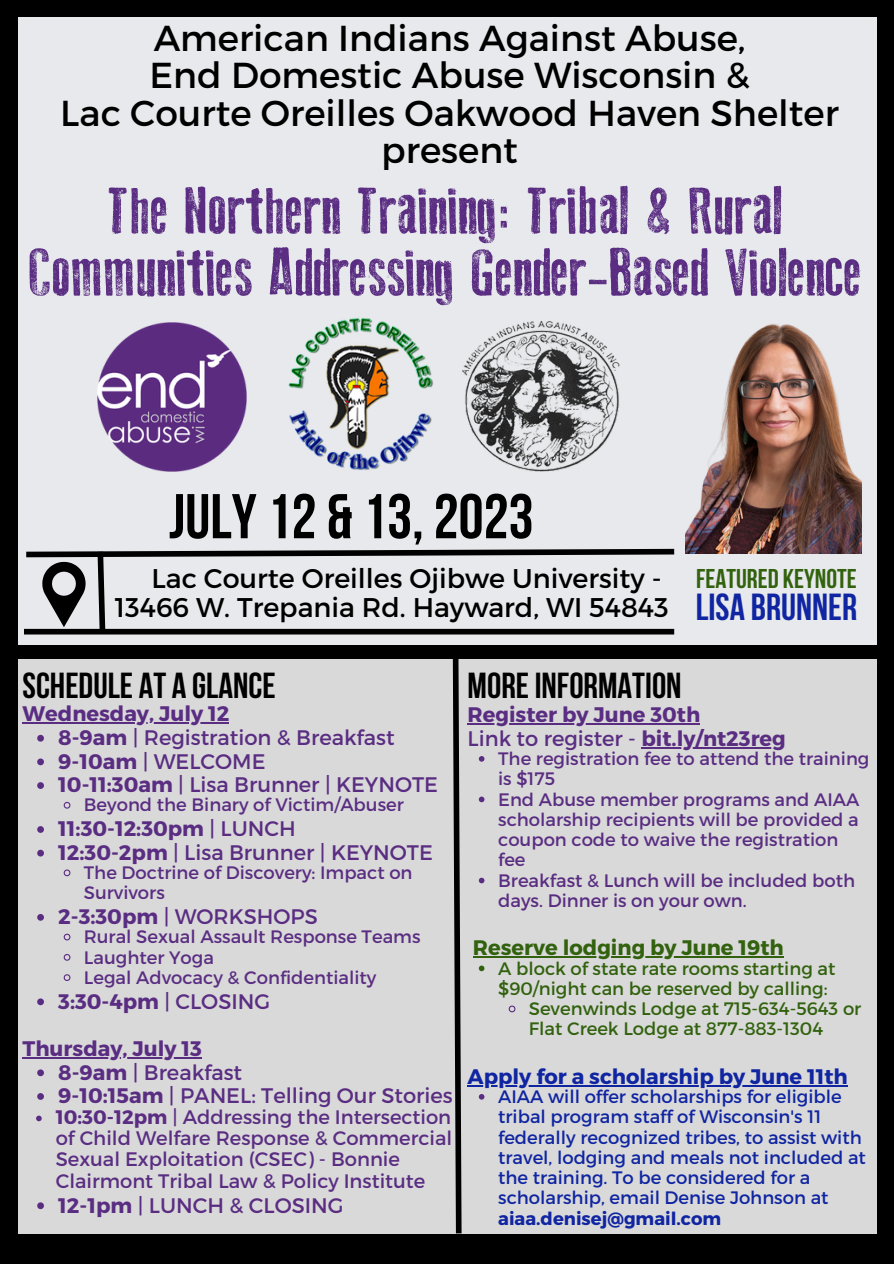
<style>
.page{position:relative;width:894px;height:1264px;background:#fff}
.page>*{position:absolute;margin:0;border:0;box-sizing:border-box;transform-origin:0 0}
.t1{font:66px/61.9px "Old Press";color:#5a2d82;text-align:center}
.t2{font:700 63px "Bebas Neue";color:#000}
.t3{font:700 37.5px "Bebas Neue";color:#1025a1}
.t4{font:36px "Montserrat";color:#000}
.t5{font:700 36px "Bebas Neue";color:#000}
.t6{font:27px "Montserrat";color:#000}
.t7{font:700 27px "Bebas Neue";color:#32620e}
.t8{font:21px "Montserrat";color:#5a2d82}
.t9{font:700 21px "Montserrat";color:#5a2d82}
.t10{font:700 21px "Montserrat";color:#1025a1}
.t11{font:700 21px "Montserrat";color:#32620e}
.t12{font:19.5px/21.5px "Montserrat";color:#5a2d82}
.t13{font:18px/20.2px "Montserrat";color:#5a2d82}
.t14{font:18px/20.2px "Montserrat";color:#1025a1}
.t15{font:18px/20.2px "Montserrat";color:#32620e}
.s1{font-weight:700}
.s2{font-weight:400}
</style>
<div class="page">
<div style="left:0;top:0;width:893px;height:1263px;background:#000"></div>
<div style="left:18px;top:17px;width:857px;height:627px;background:#e7e9ec"></div>
<div style="left:18px;top:659px;width:857px;height:574px;background:#d9d9d9"></div>
<svg style="left:24px;top:548px;width:651px;height:87px"></svg>
<img style="left:97px;top:322px;width:149px;height:149px">
<img style="left:462px;top:322px;width:157px;height:149px">
<img style="left:288px;top:317px;width:145px;height:153px">
<svg style="left:37px;top:735px;width:7px;height:6px"></svg>
<svg style="left:37px;top:758px;width:7px;height:7px"></svg>
<svg style="left:37px;top:782px;width:7px;height:7px"></svg>
<svg style="left:63px;top:801px;width:8px;height:8px"></svg>
<svg style="left:37px;top:826px;width:7px;height:6px"></svg>
<svg style="left:37px;top:849px;width:7px;height:7px"></svg>
<svg style="left:63px;top:869px;width:8px;height:8px"></svg>
<svg style="left:37px;top:914px;width:7px;height:6px"></svg>
<svg style="left:63px;top:933px;width:8px;height:8px"></svg>
<svg style="left:63px;top:954px;width:8px;height:7px"></svg>
<svg style="left:63px;top:974px;width:8px;height:7px"></svg>
<svg style="left:37px;top:998px;width:7px;height:7px"></svg>
<svg style="left:37px;top:1069px;width:7px;height:7px"></svg>
<svg style="left:37px;top:1093px;width:7px;height:6px"></svg>
<svg style="left:36px;top:1115px;width:6px;height:6px"></svg>
<svg style="left:37px;top:1202px;width:7px;height:7px"></svg>
<hr style="left:23px;top:722px;width:206px;height:1px;background:#5a2d82">
<hr style="left:23px;top:1057px;width:179px;height:1px;background:#5a2d82">
<svg style="left:478px;top:756px;width:6px;height:5px"></svg>
<svg style="left:478px;top:796px;width:6px;height:6px"></svg>
<svg style="left:478px;top:877px;width:6px;height:6px"></svg>
<svg style="left:478px;top:965px;width:6px;height:6px"></svg>
<svg style="left:508px;top:1005px;width:8px;height:8px"></svg>
<svg style="left:478px;top:1094px;width:6px;height:5px"></svg>
<hr style="left:467px;top:723px;width:233px;height:1px;background:#5a2d82">
<hr style="left:641px;top:747px;width:144px;height:1px;background:#5a2d82">
<hr style="left:473px;top:956px;width:310px;height:1px;background:#32620e">
<hr style="left:467px;top:1084px;width:380px;height:2px;background:#1025a1">
<svg style="left:450px;top:659px;width:14px;height:575px"></svg>
<img style="left:685px;top:324px;width:176px;height:229px">
<p class="t4" style="left:154px;top:15px;width:593px">American Indians Against Abuse,</p>
<p class="t4" style="left:149px;top:52px;width:601px">End Domestic Abuse Wisconsin &amp;</p>
<p class="t4" style="left:60px;top:89px;width:780px">Lac Courte Oreilles Oakwood Haven Shelter</p>
<p class="t4" style="left:381px;top:126px;width:138px">present</p>
<p class="t1" style="left:29px;top:182px;width:834px">The Northern Training: Tribal &amp; Rural<br>Communities Addressing Gender-Based Violence</p>
<p class="t2" style="left:169px;top:491px;width:366px">JULY12 &amp; 13, 2023</p>
<p class="t6" style="left:151px;top:561px;width:511px">Lac Courte Oreilles Ojibwe University -</p>
<p class="t6" style="left:115px;top:589px;width:555px">13466 W. Trepania Rd. Hayward, WI 54843</p>
<p class="t7" style="left:696px;top:568px;width:162px">FEATURED KEYNOTE</p>
<p class="t3" style="left:695px;top:591px;width:163px">LISA BRUNNER</p>
<p class="t5" style="left:23px;top:671px;width:254px">SCHEDULE AT A GLANCE</p>
<p class="t5" style="left:467px;top:671px;width:215px">MOREINFORMATION</p>
<p class="t9" style="left:23px;top:700px;width:208px">Wednesday, July 12</p>
<p class="t8" style="left:58px;top:724px;width:337px"><span class="s1">8-9am</span> | Registration &amp; Breakfast</p>
<p class="t8" style="left:58px;top:747px;width:209px"><span class="s1">9-10am</span> | WELCOME</p>
<p class="t8" style="left:58px;top:771px;width:381px"><span class="s1">10-11:30am</span> | Lisa Brunner | KEYNOTE</p>
<p class="t13" style="left:84px;top:794px;width:321px">Beyond the Binary of Victim/Abuser</p>
<p class="t9" style="left:58px;top:815px;width:239px">11:30-12:30pm <span class="s2">| LUNCH</span></p>
<p class="t8" style="left:58px;top:838px;width:376px"><span class="s1">12:30-2pm</span> | Lisa Brunner | KEYNOTE</p>
<p class="t13" style="left:84px;top:861px;width:330px">The Doctrine of Discovery: Impact on<br>Survivors</p>
<p class="t8" style="left:58px;top:903px;width:261px"><span class="s1">2-3:30pm</span> | WORKSHOPS</p>
<p class="t13" style="left:84px;top:925px;width:338px">Rural Sexual Assault Response Teams</p>
<p class="t13" style="left:84px;top:946px;width:132px">Laughter Yoga</p>
<p class="t13" style="left:84px;top:966px;width:294px">Legal Advocacy &amp; Confidentiality</p>
<p class="t9" style="left:58px;top:987px;width:213px">3:30-4pm <span class="s2">| CLOSING</span></p>
<p class="t9" style="left:23px;top:1034px;width:181px">Thursday, July 13</p>
<p class="t8" style="left:58px;top:1058px;width:185px"><span class="s1">8-9am</span> | Breakfast</p>
<p class="t8" style="left:58px;top:1082px;width:396px"><span class="s1">9-10:15am</span> | PANEL: Telling Our Stories</p>
<p class="t12" style="left:56px;top:1104px;width:398px"><span class="s1">10:30-12pm</span> | Addressing the Intersection of Child Welfare Response &amp; Commercial Sexual Exploitation (CSEC) - Bonnie Clairmont Tribal Law &amp; Policy Institute</p>
<p class="t8" style="left:58px;top:1191px;width:286px"><span class="s1">12-1pm</span> | LUNCH &amp; CLOSING</p>
<p class="t9" style="left:467px;top:701px;width:234px">Register by June 30th</p>
<p class="t8" style="left:467px;top:724px;width:320px">Link to register - <span class="s1">bit.ly/nt23reg</span></p>
<p class="t13" style="left:498px;top:747px;width:373px">The registration fee to attend the training is $175</p>
<p class="t13" style="left:498px;top:788px;width:362px">End Abuse member programs and AIAA scholarship recipients will be provided a coupon code to waive the registration fee</p>
<p class="t13" style="left:498px;top:869px;width:358px">Breakfast &amp; Lunch will be included both days. Dinner is on your own.</p>
<p class="t11" style="left:473px;top:934px;width:312px">Reserve lodging by June 19th</p>
<p class="t15" style="left:498px;top:957px;width:338px">A block of state rate rooms starting at $90/night can be reserved by calling:</p>
<p class="t15" style="left:528px;top:997px;width:334px">Sevenwinds Lodge at 715-634-5643 or<br>Flat Creek Lodge at 877-883-1304</p>
<p class="t10" style="left:467px;top:1062px;width:381px">Apply for a scholarship by June 11th</p>
<p class="t14" style="left:498px;top:1085px;width:369px">AIAA will offer scholarships for eligible tribal program staff of Wisconsin's 11 federally recognized tribes, to assist with travel, lodging and meals not included at the training. To be considered for a scholarship, email Denise Johnson at <span class="s1">aiaa.denisej@gmail.com</span></p>
</div>
